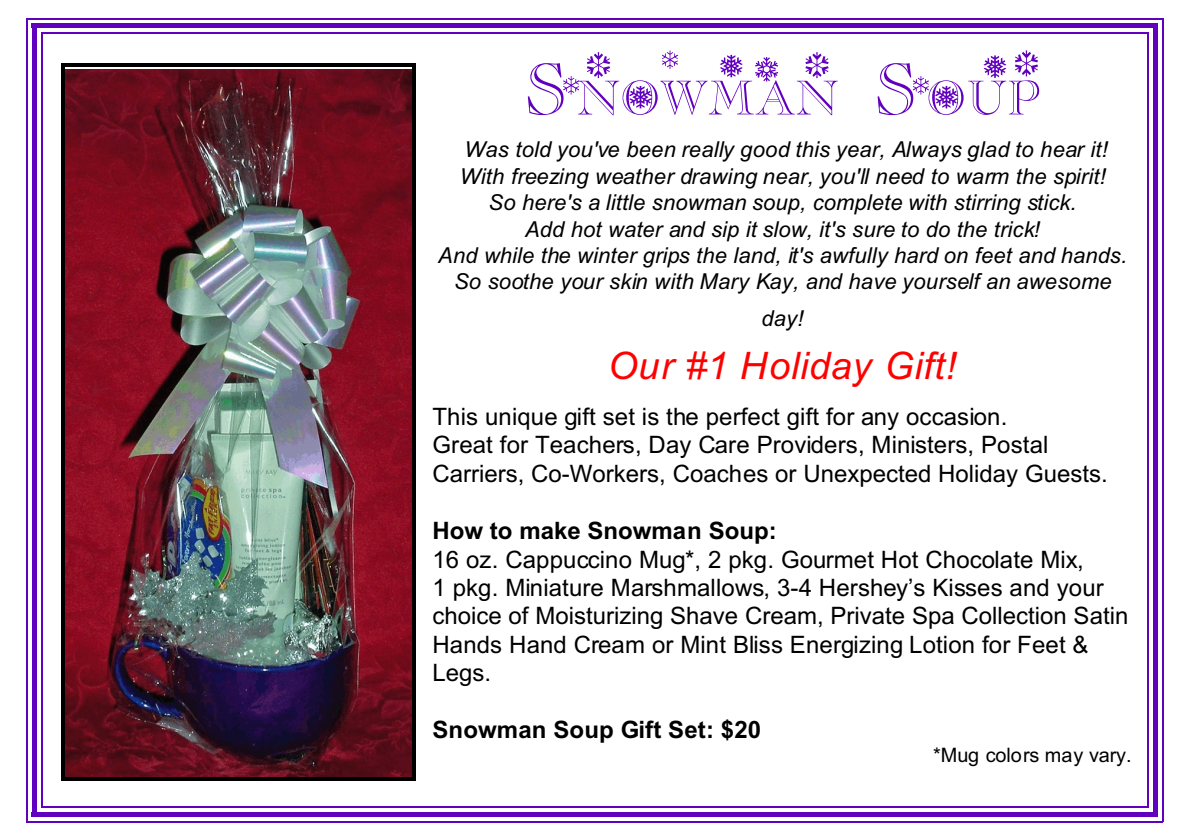
<style>
.page{position:relative;width:1192px;height:840px;background:#fff}
.page>*{position:absolute;margin:0;border:0;box-sizing:border-box;transform-origin:0 0}
.t1{font:72px "Flakes";color:#6100bf}
.t2{font:italic 38px "Arial";letter-spacing:.015em;color:#f00}
.t3{font:24px/28.4px "Arial";letter-spacing:.005em;color:#000}
.t4{font:700 24px "Arial";color:#000}
.t5{font:italic 22px/26.4px "Arial";letter-spacing:.005em;color:#000;text-align:center}
.t6{font:20px "Arial";letter-spacing:-.005em;color:#000}
</style>
<div class="page">
<hr style="left:41px;top:33px;width:1px;height:775px;background:#6100bf">
<hr style="left:1147px;top:33px;width:2px;height:775px;background:#6100bf">
<hr style="left:41px;top:33px;width:1108px;height:1px;background:#6100bf">
<hr style="left:41px;top:806px;width:1108px;height:2px;background:#6100bf">
<div style="left:32px;top:24px;width:5px;height:793px;background:#6100bf"></div>
<div style="left:1153px;top:24px;width:5px;height:793px;background:#6100bf"></div>
<hr style="left:32px;top:24px;width:1126px;height:4px;background:#6100bf">
<div style="left:32px;top:812px;width:1126px;height:5px;background:#6100bf"></div>
<hr style="left:27px;top:18px;width:1px;height:804px;background:#6100bf">
<hr style="left:1162px;top:18px;width:1px;height:804px;background:#6100bf">
<hr style="left:27px;top:18px;width:1136px;height:2px;background:#6100bf">
<hr style="left:27px;top:821px;width:1136px;height:2px;background:#6100bf">
<img style="left:64px;top:70px;width:348px;height:708px">
<hr style="left:61px;top:63px;width:3px;height:717px;background:#000">
<hr style="left:413px;top:63px;width:3px;height:717px;background:#000">
<hr style="left:61px;top:63px;width:355px;height:3px;background:#000">
<hr style="left:61px;top:778px;width:355px;height:3px;background:#000">
<h1 class="t1" style="left:525px;top:57px;width:517px">SNOWMAN SOUP</h1>
<p class="t5" style="left:438px;top:138px;width:690px">Was told you've been really good this year, Always glad to hear it!<br>With freezing weather drawing near, you'll need to warm the spirit!<br>So here's a little snowman soup, complete with stirring stick.<br>Add hot water and sip it slow, it's sure to do the trick!<br>And while the winter grips the land, it's awfully hard on feet and hands.<br>So soothe your skin with Mary Kay, and have yourself an awesome</p>
<p class="t5" style="left:762px;top:307px;width:43px">day!</p>
<h2 class="t2" style="left:608px;top:351px;width:350px">Our #1 Holiday Gift!</h2>
<p class="t3" style="left:432px;top:405px;width:677px">This unique gift set is the perfect gift for any occasion.<br>Great for Teachers, Day Care Providers, Ministers, Postal<br>Carriers, Co-Workers, Coaches or Unexpected Holiday Guests.</p>
<p class="t4" style="left:432px;top:521px;width:346px">How to make Snowman Soup:</p>
<p class="t3" style="left:432px;top:547px;width:697px">16 oz. Cappuccino Mug*, 2 pkg. Gourmet Hot Chocolate Mix,<br>1 pkg. Miniature Marshmallows, 3-4 Hershey’s Kisses and your choice of Moisturizing Shave Cream, Private Spa Collection Satin Hands Hand Cream or Mint Bliss Energizing Lotion for Feet &amp; Legs.</p>
<p class="t4" style="left:432px;top:721px;width:330px">Snowman Soup Gift Set: $20</p>
<p class="t6" style="left:933px;top:748px;width:200px">*Mug colors may vary.</p>
</div>
